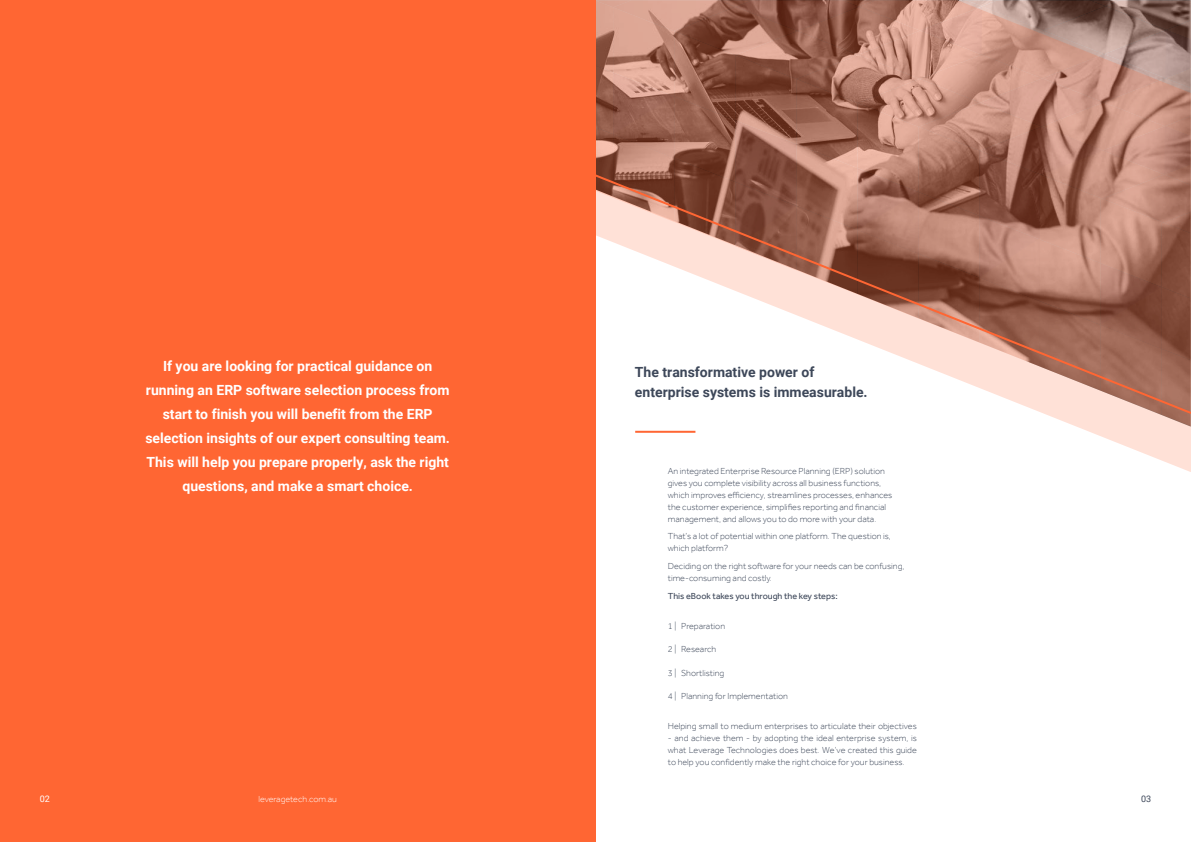
<style>
.page{position:relative;width:1191px;height:842px;background:#fff}
.page>*{position:absolute;margin:0;border:0;box-sizing:border-box;transform-origin:0 0}
.Sub-Heading{font:700 14px/24px "Roboto";color:#fff;text-align:center}
.t1{font:700 14px/20px "Roboto";color:#3d4759}
.Bullets{font:300 9px/12px "Effra";color:#3d4759}
.Bullets-2{font:9px "Effra";color:#3d4759}
.t2{font:300 9px "Effra";color:#fff}
.t3{font:9px "Roboto";color:#fff}
.t4{font:9px "Roboto";color:#3d4759}
</style>
<div class="page">
<svg style="left:595px;top:0;width:596px;height:514px"></svg>
<div style="left:0;top:0;width:595px;height:842px;background:#f63"></div>
<hr style="left:635px;top:431px;width:60px;height:2px;background:#f63">
<svg style="left:595px;top:168px;width:596px;height:248px"></svg>
<p class="Sub-Heading" style="left:145px;top:354px;width:306px">If you are looking for practical guidance on running an ERP software selection process from start to finish you will benefit from the ERP selection insights of our expert consulting team.<br>This will help you prepare properly, ask the right questions, and make a smart choice.</p>
<p class="t1" style="left:635px;top:361px;width:234px">The transformative power of enterprise systems is immeasurable.</p>
<p class="Bullets" style="left:668px;top:465px;width:226px">An integrated Enterprise Resource Planning (ERP) solution gives you complete visibility across all business functions, which improves efficiency, streamlines processes, enhances the customer experience, simplifies reporting and financial management, and allows you to do more with your data.</p>
<p class="Bullets" style="left:668px;top:530px;width:224px">That’s a lot of potential within one platform. The question is, which platform?</p>
<p class="Bullets" style="left:668px;top:560px;width:238px">Deciding on the right software for your needs can be confusing, time-consuming and costly.</p>
<p class="Bullets-2" style="left:668px;top:590px;width:171px">This eBook takes you through the key steps:</p>
<p class="Bullets" style="left:668px;top:620px;width:59px">1 | Preparation</p>
<p class="Bullets" style="left:668px;top:643px;width:50px">2 | Research</p>
<p class="Bullets" style="left:668px;top:667px;width:58px">3 | Shortlisting</p>
<p class="Bullets" style="left:668px;top:690px;width:122px">4 | Planning for Implementation</p>
<p class="Bullets" style="left:668px;top:720px;width:251px">Helping small to medium enterprises to articulate their objectives</p>
<p class="Bullets" style="left:668px;top:732px;width:251px;text-align:justify">- and achieve them - by adopting the ideal enterprise system, is what Leverage Technologies does best. We’ve created this guide to help you confidently make the right choice for your business.</p>
<p class="t3" style="left:40px;top:793px;width:12px">02</p>
<p class="t2" style="left:258px;top:794px;width:80px">leveragetech.com.au</p>
<p class="t4" style="left:1141px;top:793px;width:12px">03</p>
</div>
